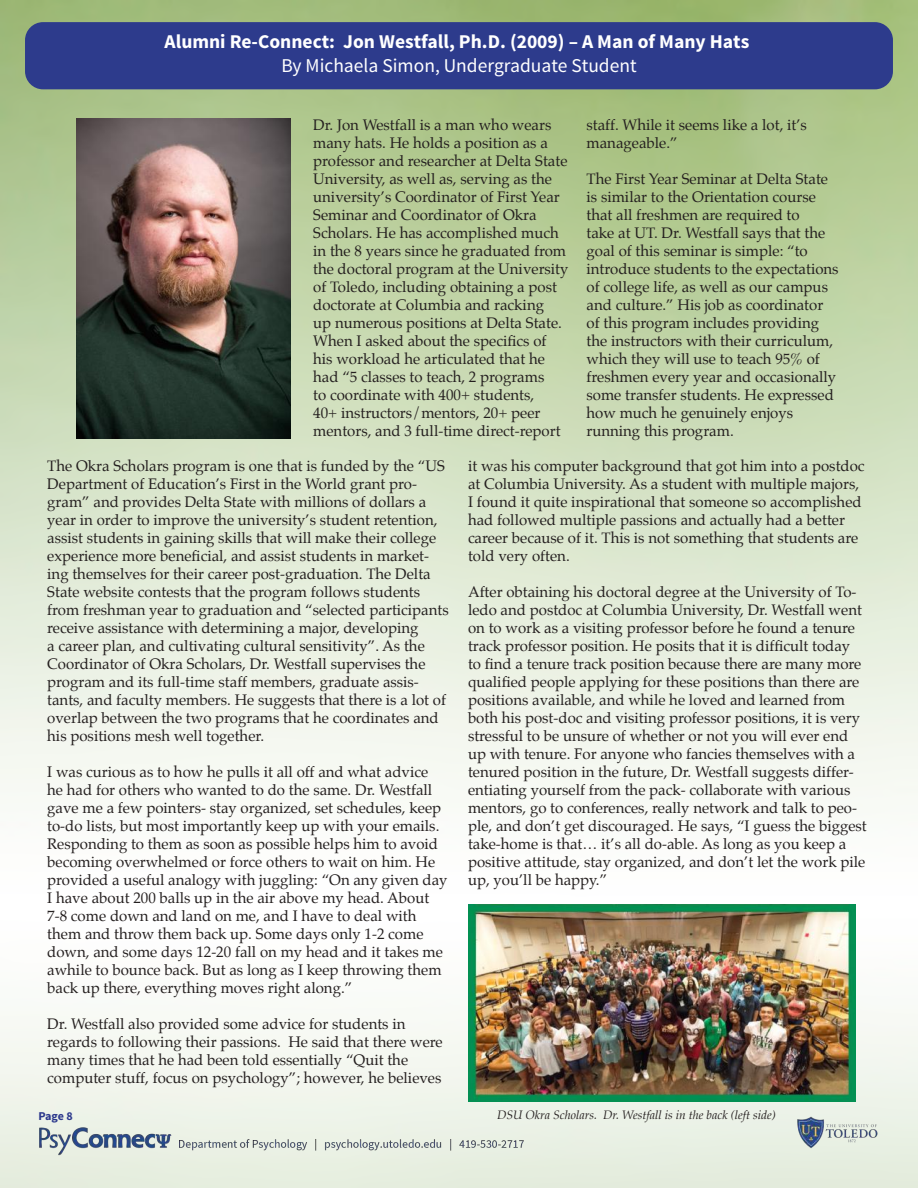
<style>
.page{position:relative;width:918px;height:1188px;background:#fff}
.page>*{position:absolute;margin:0;border:0;box-sizing:border-box;transform-origin:0 0}
.t1{font:700 19.5px "Source Sans Pro";color:#fff}
.t2{font:19.5px "Source Sans Pro";color:#fff}
.t3{font:15px/18px "Palatino";color:#241f1f}
.t4{font:italic 12px "Palatino";color:#241f1f}
.t5{font:700 12px "Source Sans Pro";color:#2d398d}
</style>
<div class="page">
<img style="left:0;top:0;width:918px;height:1188px">
<div style="left:25px;top:22px;width:868px;height:67px;background:#2d3b8c;border-radius:18px"></div>
<img style="left:76px;top:118px;width:215px;height:321px">
<img style="left:468px;top:904px;width:387px;height:198px">
<h1 class="t1" style="left:165px;top:29px;width:586px">Alumni Re-Connect: Jon Westfall, Ph.D. (2009) – A Man of Many Hats</h1>
<h1 class="t2" style="left:281px;top:54px;width:357px">By Michaela Simon, Undergraduate Student</h1>
<p class="t3" style="left:313px;top:116px;width:257px">Dr. Jon Westfall is a man who wears many hats. He holds a position as a professor and researcher at Delta State University, as well as, serving as the university’s Coordinator of First Year Seminar and Coordinator of Okra Scholars. He has accomplished much in the 8 years since he graduated from the doctoral program at the University of Toledo, including obtaining a post doctorate at Columbia and racking<br>up numerous positions at Delta State.<br>When I asked about the specifics of his workload he articulated that he had “5 classes to teach, 2 programs<br>to coordinate with 400+ students,<br>40+ instructors/mentors, 20+ peer mentors, and 3 full-time direct-report</p>
<p class="t3" style="left:587px;top:116px;width:222px">staff. While it seems like a lot, it’s manageable.”</p>
<p class="t3" style="left:587px;top:170px;width:254px">The First Year Seminar at Delta State is similar to the Orientation course that all freshmen are required to<br>take at UT. Dr. Westfall says that the goal of this seminar is simple: “to introduce students to the expectations of college life, as well as our campus and culture.” His job as coordinator of this program includes providing the instructors with their curriculum, which they will use to teach 95% of freshmen every year and occasionally some transfer students. He expressed how much he genuinely enjoys running this program.</p>
<p class="t3" style="left:47px;top:457px;width:403px">The Okra Scholars program is one that is funded by the “US Department of Education’s First in the World grant pro&shy;gram” and provides Delta State with millions of dollars a year in order to improve the university’s student retention, assist students in gaining skills that will make their college experience more beneficial, and assist students in market&shy;ing themselves for their career post-graduation. The Delta State website contests that the program follows students from freshman year to graduation and “selected participants receive assistance with determining a major, developing<br>a career plan, and cultivating cultural sensitivity”. As the Coordinator of Okra Scholars, Dr. Westfall supervises the program and its full-time staff members, graduate assis&shy;tants, and faculty members. He suggests that there is a lot of overlap between the two programs that he coordinates and his positions mesh well together.</p>
<p class="t3" style="left:47px;top:763px;width:402px">I was curious as to how he pulls it all off and what advice he had for others who wanted to do the same. Dr. Westfall gave me a few pointers- stay organized, set schedules, keep to-do lists, but most importantly keep up with your emails.<br>Responding to them as soon as possible helps him to avoid becoming overwhelmed or force others to wait on him. He provided a useful analogy with juggling: “On any given day I have about 200 balls up in the air above my head. About 7-8 come down and land on me, and I have to deal with them and throw them back up. Some days only 1-2 come down, and some days 12-20 fall on my head and it takes me awhile to bounce back. But as long as I keep throwing them back up there, everything moves right along.”</p>
<p class="t3" style="left:47px;top:1015px;width:397px">Dr. Westfall also provided some advice for students in regards to following their passions. He said that there were many times that he had been told essentially “Quit the computer stuff, focus on psychology”; however, he believes</p>
<p class="t3" style="left:468px;top:457px;width:398px">it was his computer background that got him into a postdoc at Columbia University. As a student with multiple majors, I found it quite inspirational that someone so accomplished had followed multiple passions and actually had a better career because of it. This is not something that students are told very often.</p>
<p class="t3" style="left:468px;top:583px;width:400px">After obtaining his doctoral degree at the University of To&shy;ledo and postdoc at Columbia University, Dr. Westfall went on to work as a visiting professor before he found a tenure track professor position. He posits that it is difficult today to find a tenure track position because there are many more qualified people applying for these positions than there are positions available, and while he loved and learned from both his post-doc and visiting professor positions, it is very stressful to be unsure of whether or not you will ever end up with tenure. For anyone who fancies themselves with a tenured position in the future, Dr. Westfall suggests differ&shy;entiating yourself from the pack- collaborate with various mentors, go to conferences, really network and talk to peo&shy;ple, and don’t get discouraged. He says, “I guess the biggest take-home is that… it’s all do-able. As long as you keep a positive attitude, stay organized, and don’t let the work pile up, you’ll be happy.”</p>
<p class="t5" style="left:38px;top:1108px;width:36px">Page 8</p>
<p class="t4" style="left:497px;top:1106px;width:280px">DSU Okra Scholars. Dr. Westfall is in the back (left side)</p>
</div>
